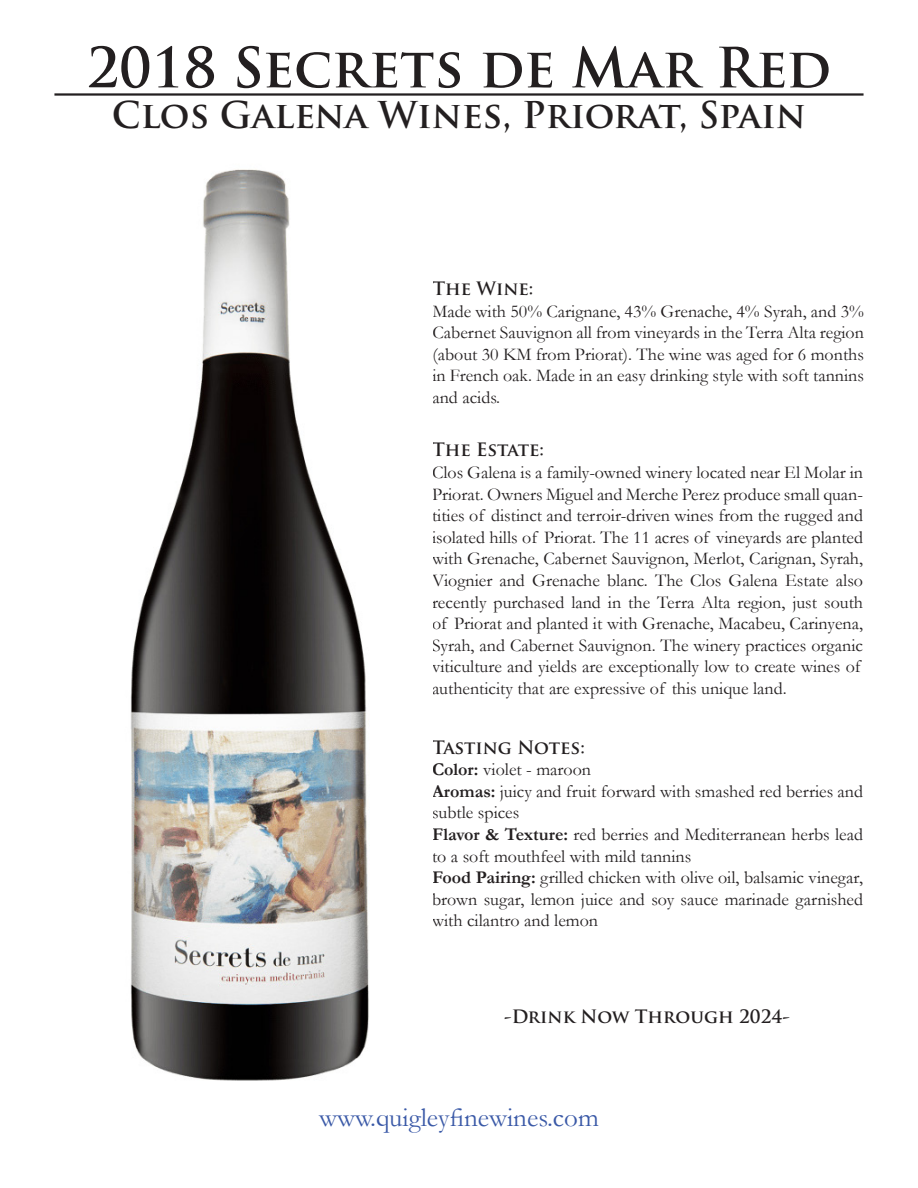
<style>
.page{position:relative;width:918px;height:1188px;background:#fff}
.page>*{position:absolute;margin:0;border:0;box-sizing:border-box;transform-origin:0 0}
.t1{font:700 54px "Trajan Pro";color:#231f20}
.t2{font:700 36px "Trajan Pro";color:#231f20}
.t3{font:27px "Garamond";color:#3a59a7}
.t4{font:18px/21.6px "Garamond";color:#231f20}
.t5{font:700 18px "Trajan Pro";color:#231f20}
.s1{font-weight:700}
</style>
<div class="page">
<hr style="left:54px;top:93px;width:810px;height:3px;background:#231f20">
<img style="left:130px;top:169px;width:239px;height:912px">
<p class="t1" style="left:87px;top:34px;width:746px">2018 Secrets de Mar Red</p>
<p class="t2" style="left:112px;top:92px;width:696px">Clos Galena Wines, Priorat, Spain</p>
<p class="t5" style="left:432px;top:277px;width:103px">The Wine:</p>
<p class="t4" style="left:432px;top:300px;width:433px;text-align:justify">Made with 50% Carignane, 43% Grenache, 4% Syrah, and 3% Cabernet Sauvignon all from vineyards in the Terra Alta region (about 30 KM from Priorat). The wine was aged for 6 months in French oak. Made in an easy drinking style with soft tannins and acids.</p>
<p class="t5" style="left:432px;top:439px;width:114px">The Estate:</p>
<p class="t4" style="left:432px;top:461px;width:433px">Clos Galena is a family-owned winery located near El Molar in Priorat. Owners Miguel and Merche Perez produce small quan&shy;tities of distinct and terroir-driven wines from the rugged and isolated hills of Priorat. The 11 acres of vineyards are planted with Grenache, Cabernet Sauvignon, Merlot, Carignan, Syrah, Viognier and Grenache blanc. The Clos Galena Estate also recently purchased land in the Terra Alta region, just south of Priorat and planted it with Grenache, Macabeu, Carinyena, Syrah, and Cabernet Sauvignon. The winery practices organic viticulture and yields are exceptionally low to create wines of authenticity that are expressive of this unique land.</p>
<p class="t5" style="left:432px;top:736px;width:154px">Tasting Notes:</p>
<p class="t4" style="left:432px;top:758px;width:161px"><span class="s1">Color:</span> violet - maroon</p>
<p class="t4" style="left:432px;top:780px;width:433px"><span class="s1">Aromas:</span> juicy and fruit forward with smashed red berries and subtle spices</p>
<p class="t4" style="left:432px;top:823px;width:433px"><span class="s1">Flavor &amp; Texture:</span> red berries and Mediterranean herbs lead to a soft mouthfeel with mild tannins</p>
<p class="t4" style="left:432px;top:866px;width:433px;text-align:justify"><span class="s1">Food Pairing:</span> grilled chicken with olive oil, balsamic vinegar, brown sugar, lemon juice and soy sauce marinade garnished with cilantro and lemon</p>
<p class="t5" style="left:504px;top:1006px;width:287px">-Drink Now Through 2024-</p>
<p class="t3" style="left:319px;top:1099px;width:281px">www.quigleyfinewines.com</p>
</div>
